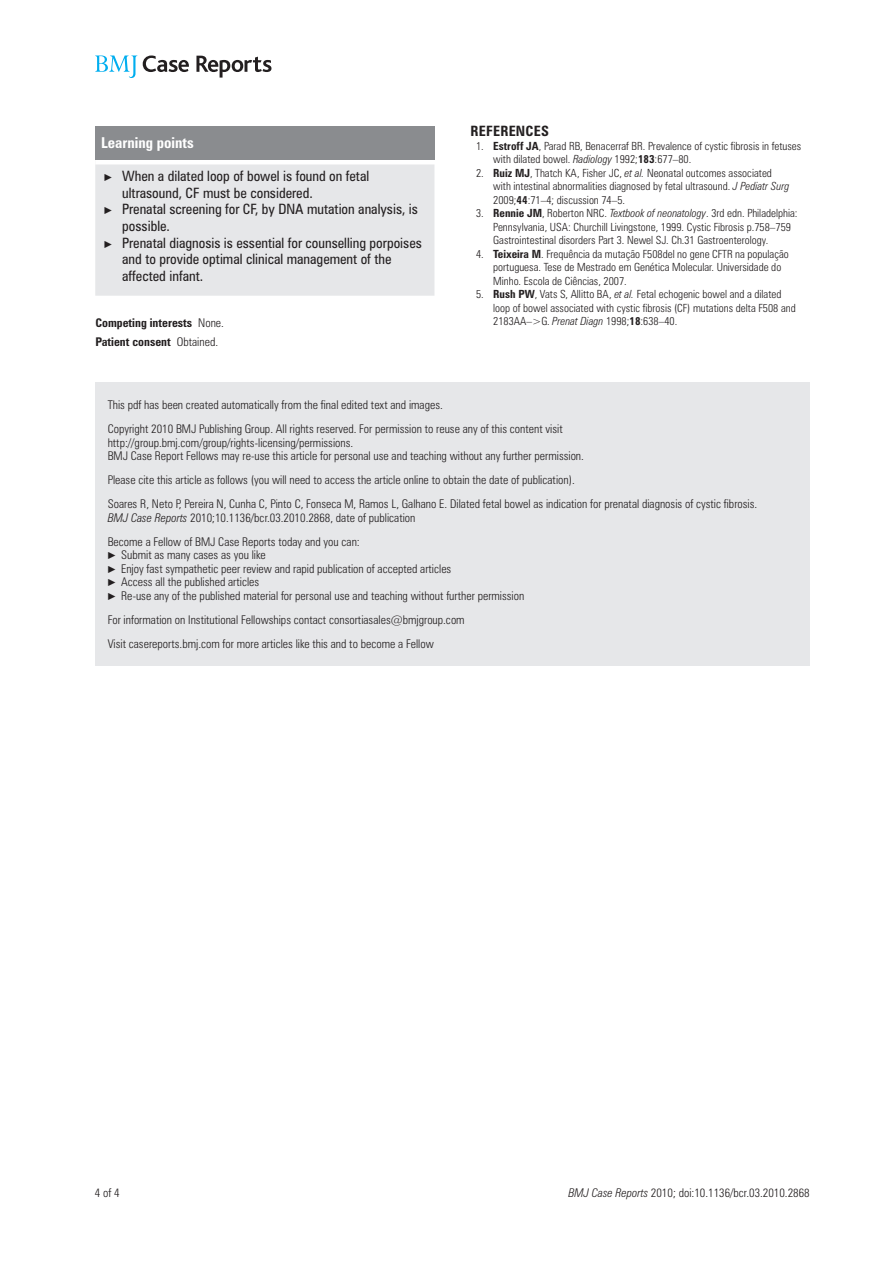
<style>
.page{position:relative;width:893px;height:1263px;background:#fff}
.page>*{position:absolute;margin:0;border:0;box-sizing:border-box;transform-origin:0 0}
.t1{font:700 condensed 15px "Zurich BT";color:#fff}
.t2{font:condensed 14.25px "Zurich BT";color:#231f20}
.t3{font:700 condensed 14.25px "Zurich BT";letter-spacing:.015em;color:#231f20}
.t4{font:300 condensed 12px/24px "Zurich BT";color:#231f20}
.t5{font:700 condensed 12px/19.5px "Zurich BT";color:#231f20}
.t6{font:300 condensed 11.25px/13.5px "Zurich BT";color:#231f20}
.s1{font-weight:300}
.s2{font-weight:700}
.s3{font-style:italic}
</style>
<div class="page">
<svg style="left:95px;top:56px;width:42px;height:22px"></svg>
<svg style="left:143px;top:56px;width:46px;height:16px"></svg>
<svg style="left:196px;top:56px;width:75px;height:22px"></svg>
<div style="left:96px;top:382px;width:714px;height:284px;background:#e6e7e9"></div>
<div style="left:95px;top:126px;width:339px;height:34px;background:#8a8c8f"></div>
<div style="left:95px;top:164px;width:339px;height:132px;background:#e6e7e9"></div>
<p class="t1" style="left:101px;top:137px;width:94px">Learning points</p>
<p class="t2" style="left:104px;top:171px;width:266px">▶ When a dilated loop of bowel is found on fetal</p>
<p class="t2" style="left:122px;top:187px;width:192px">ultrasound, CF must be considered.</p>
<p class="t2" style="left:104px;top:204px;width:315px">▶ Prenatal screening for CF, by DNA mutation analysis, is</p>
<p class="t2" style="left:122px;top:221px;width:49px">possible.</p>
<p class="t2" style="left:104px;top:237px;width:319px">▶ Prenatal diagnosis is essential for counselling porpoises</p>
<p class="t2" style="left:122px;top:254px;width:271px">and to provide optimal clinical management of the</p>
<p class="t2" style="left:122px;top:270px;width:82px">affected infant.</p>
<p class="t5" style="left:95px;top:314px;width:130px">Competing interests <span class="s1">None.<br></span>Patient consent <span class="s1">Obtained.</span></p>
<p class="t3" style="left:471px;top:126px;width:80px">REFERENCES</p>
<p class="t6" style="left:493px;top:140px;width:310px;text-indent:-17px">1. <span class="s2">Estroff JA</span>, Parad RB, Benacerraf BR. Prevalence of cystic fibrosis in fetuses with dilated bowel. <span class="s3">Radiology</span> 1992;<span class="s2">183</span>:677–80.</p>
<p class="t6" style="left:493px;top:167px;width:298px;text-indent:-17px">2. <span class="s2">Ruiz MJ</span>, Thatch KA, Fisher JC, <span class="s3">et al.</span> Neonatal outcomes associated with intestinal abnormalities diagnosed by fetal ultrasound. <span class="s3">J Pediatr Surg<br></span>2009;<span class="s2">44</span>:71–4; discussion 74–5.</p>
<p class="t6" style="left:493px;top:207px;width:306px;text-indent:-17px">3. <span class="s2">Rennie JM</span>, Roberton NRC. <span class="s3">Textbook of neonatology</span>. 3rd edn. Philadelphia:<br>Pennsylvania, USA: Churchill Livingstone, 1999. Cystic Fibrosis p.758–759<br>Gastrointestinal disorders Part 3. Newel SJ. Ch.31 Gastroenterology.</p>
<p class="t6" style="left:493px;top:248px;width:297px;text-indent:-17px">4. <span class="s2">Teixeira M</span>. Frequência da mutação F508del no gene CFTR na população portuguesa. Tese de Mestrado em Genética Molecular. Universidade do<br>Minho. Escola de Ciências, 2007.</p>
<p class="t6" style="left:493px;top:288px;width:304px;text-indent:-17px">5. <span class="s2">Rush PW</span>, Vats S, Allitto BA, <span class="s3">et al.</span> Fetal echogenic bowel and a dilated loop of bowel associated with cystic fibrosis (CF) mutations delta F508 and<br>2183AA–&gt;G. <span class="s3">Prenat Diagn</span> 1998;<span class="s2">18</span>:638–40.</p>
<p class="t4" style="left:108px;top:394px;width:457px">This pdf has been created automatically from the final edited text and images.<br>Copyright 2010 BMJ Publishing Group. All rights reserved. For permission to reuse any of this content visit</p>
<p class="t4" style="left:108px;top:437px;width:478px;line-height:13.5px">http://group.bmj.com/group/rights-licensing/permissions.<br>BMJ Case Report Fellows may re-use this article for personal use and teaching without any further permission.</p>
<p class="t4" style="left:108px;top:469px;width:651px">Please cite this article as follows (you will need to access the article online to obtain the date of publication).<br>Soares R, Neto P, Pereira N, Cunha C, Pinto C, Fonseca M, Ramos L, Galhano E. Dilated fetal bowel as indication for prenatal diagnosis of cystic fibrosis.</p>
<p class="t4" style="left:108px;top:506px;width:309px"><span class="s3">BMJ Case Reports</span> 2010;10.1136/bcr.03.2010.2868, date of publication<br>Become a Fellow of BMJ Case Reports today and you can:</p>
<p class="t4" style="left:108px;top:549px;width:418px;line-height:13.5px">▶ Submit as many cases as you like<br>▶ Enjoy fast sympathetic peer review and rapid publication of accepted articles<br>▶ Access all the published articles<br>▶ Re-use any of the published material for personal use and teaching without further permission</p>
<p class="t4" style="left:108px;top:608px;width:359px">For information on Institutional Fellowships contact consortiasales@bmjgroup.com<br>Visit casereports.bmj.com for more articles like this and to become a Fellow</p>
<p class="t4" style="left:95px;top:1182px;width:26px">4 of 4</p>
<p class="t4" style="left:568px;top:1182px;width:243px"><span class="s3">BMJ Case Reports</span> 2010; doi:10.1136/bcr.03.2010.2868</p>
</div>
